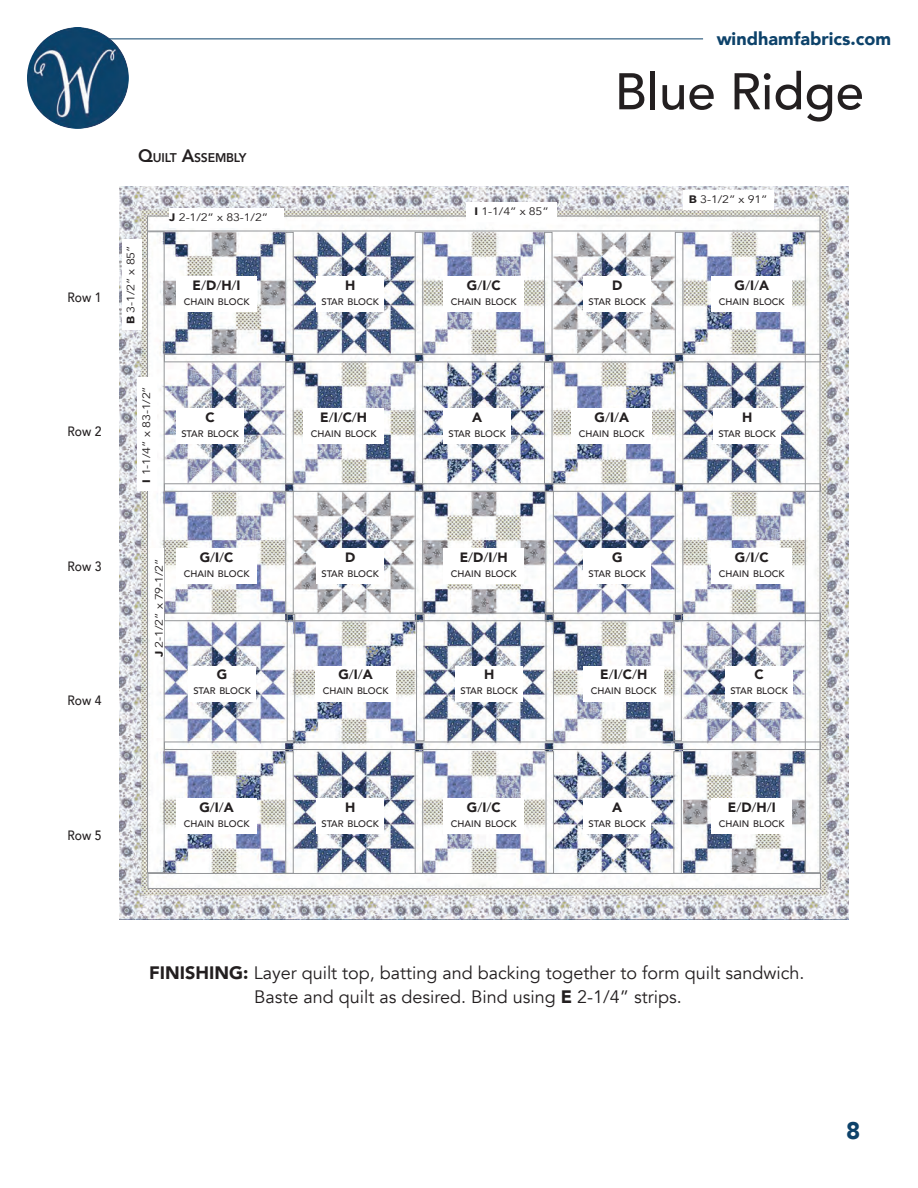
<style>
.page{position:relative;width:918px;height:1188px;background:#fff}
.page>*{position:absolute;margin:0;border:0;box-sizing:border-box;transform-origin:0 0}
.t1{font:500 51px "Avenir";color:#231f20}
.t2{font:900 24px "Avenir";color:#0d426a}
.t3{font:18px/24px "Avenir";color:#231f20}
.t4{font:900 18px "Avenir";color:#0d426a}
.t5{font:900 13.5px "Avenir";color:#231f20}
.t6{font:500 13.5px "Avenir";color:#231f20;scale:.9 1}
.t7{font:800 12.6px "Avenir";letter-spacing:-.015em;color:#231f20}
.t8{font:10.8px "Avenir";letter-spacing:-.01em;color:#231f20;scale:1.14 1}
.t9{font:500 9.45px "Avenir";color:#231f20}
.s1{font-size:18px}
.s2{font-weight:900}
.s3{font-weight:400}
</style>
<div class="page">
<img style="left:27px;top:27px;width:102px;height:102px;border-radius:51px">
<hr style="left:109px;top:39px;width:594px;height:1px;background:#0d426a">
<img style="left:120px;top:187px;width:729px;height:732px">
<div style="left:287px;top:614px;width:8px;height:127px;border:1px solid #939598"></div>
<div style="left:416px;top:614px;width:8px;height:127px;border:1px solid #939598"></div>
<div style="left:546px;top:614px;width:8px;height:127px;border:1px solid #939598"></div>
<div style="left:673px;top:614px;width:9px;height:127px;border:1px solid #939598"></div>
<div style="left:285px;top:491px;width:9px;height:122px;border:1px solid #939598"></div>
<div style="left:415px;top:491px;width:8px;height:122px;border:1px solid #939598"></div>
<div style="left:545px;top:491px;width:9px;height:122px;border:1px solid #939598"></div>
<div style="left:675px;top:491px;width:8px;height:122px;border:1px solid #939598"></div>
<div style="left:285px;top:751px;width:9px;height:123px;border:1px solid #939598"></div>
<div style="left:415px;top:751px;width:8px;height:123px;border:1px solid #939598"></div>
<div style="left:546px;top:751px;width:8px;height:123px;border:1px solid #939598"></div>
<div style="left:673px;top:751px;width:9px;height:123px;border:1px solid #939598"></div>
<div style="left:285px;top:232px;width:9px;height:122px;border:1px solid #939598"></div>
<div style="left:415px;top:232px;width:8px;height:122px;border:1px solid #939598"></div>
<div style="left:544px;top:232px;width:8px;height:122px;border:1px solid #939598"></div>
<div style="left:675px;top:232px;width:8px;height:122px;border:1px solid #939598"></div>
<div style="left:285px;top:362px;width:9px;height:122px;border:1px solid #939598"></div>
<div style="left:415px;top:362px;width:8px;height:122px;border:1px solid #939598"></div>
<div style="left:544px;top:362px;width:8px;height:122px;border:1px solid #939598"></div>
<div style="left:675px;top:362px;width:8px;height:122px;border:1px solid #939598"></div>
<div style="left:164px;top:354px;width:657px;height:8px;border:1px solid #939598"></div>
<div style="left:164px;top:483px;width:657px;height:9px;border:1px solid #939598"></div>
<div style="left:164px;top:613px;width:657px;height:8px;border:1px solid #939598"></div>
<div style="left:164px;top:742px;width:657px;height:8px;border:1px solid #939598"></div>
<div style="left:805px;top:231px;width:15px;height:642px;border:1px solid #939598"></div>
<div style="left:147px;top:231px;width:18px;height:642px;border:1px solid #939598"></div>
<div style="left:147px;top:216px;width:673px;height:15px;border:1px solid #939598"></div>
<div style="left:148px;top:873px;width:673px;height:16px;border:1px solid #939598"></div>
<div style="left:176px;top:276px;width:81px;height:35px;background:#fff"></div>
<div style="left:316px;top:276px;width:68px;height:35px;background:#fff"></div>
<div style="left:443px;top:276px;width:81px;height:35px;background:#fff"></div>
<div style="left:584px;top:276px;width:67px;height:35px;background:#fff"></div>
<div style="left:712px;top:276px;width:80px;height:35px;background:#fff"></div>
<div style="left:176px;top:549px;width:81px;height:35px;background:#fff"></div>
<div style="left:316px;top:549px;width:68px;height:35px;background:#fff"></div>
<div style="left:443px;top:549px;width:81px;height:35px;background:#fff"></div>
<div style="left:584px;top:549px;width:67px;height:35px;background:#fff"></div>
<div style="left:712px;top:549px;width:80px;height:35px;background:#fff"></div>
<div style="left:176px;top:798px;width:81px;height:35px;background:#fff"></div>
<div style="left:316px;top:798px;width:68px;height:35px;background:#fff"></div>
<div style="left:443px;top:798px;width:81px;height:35px;background:#fff"></div>
<div style="left:584px;top:798px;width:67px;height:35px;background:#fff"></div>
<div style="left:712px;top:798px;width:80px;height:35px;background:#fff"></div>
<div style="left:188px;top:666px;width:68px;height:35px;background:#fff"></div>
<div style="left:315px;top:666px;width:81px;height:35px;background:#fff"></div>
<div style="left:455px;top:666px;width:68px;height:35px;background:#fff"></div>
<div style="left:584px;top:666px;width:80px;height:35px;background:#fff"></div>
<div style="left:725px;top:666px;width:68px;height:35px;background:#fff"></div>
<div style="left:176px;top:409px;width:68px;height:35px;background:#fff"></div>
<div style="left:303px;top:409px;width:81px;height:35px;background:#fff"></div>
<div style="left:443px;top:409px;width:68px;height:35px;background:#fff"></div>
<div style="left:572px;top:409px;width:80px;height:35px;background:#fff"></div>
<div style="left:713px;top:409px;width:68px;height:35px;background:#fff"></div>
<div style="left:150px;top:548px;width:14px;height:109px;background:#fff"></div>
<div style="left:169px;top:208px;width:115px;height:20px;background:#fff"></div>
<div style="left:467px;top:202px;width:90px;height:20px;background:#fff"></div>
<div style="left:137px;top:377px;width:20px;height:114px;background:#fff"></div>
<div style="left:683px;top:190px;width:90px;height:20px;background:#fff"></div>
<div style="left:122px;top:240px;width:20px;height:90px;background:#fff"></div>
<h3 class="t6" style="left:68px;top:285px;width:39px">Row 1</h3>
<h3 class="t6" style="left:68px;top:420px;width:39px">Row 2</h3>
<h3 class="t7" style="left:138px;top:148px;width:110px"><span class="s1">Q</span>UILT <span class="s1">A</span>SSEMBLY</h3>
<p class="t8" style="left:124px;top:324px;width:71px;rotate:-90deg"><span class="s2">B</span> 3-1/2” x 85”</p>
<p class="t8" style="left:169px;top:211px;width:88px"><span class="s2">J</span> 2-1/2” x 83-1/2”</p>
<h3 class="t5" style="left:193px;top:274px;width:49px">E<span class="s3">/</span>D<span class="s3">/</span>H<span class="s3">/</span>I</h3>
<p class="t9" style="left:184px;top:293px;width:67px">CHAIN BLOCK</p>
<p class="t8" style="left:140px;top:483px;width:86px;rotate:-90deg"><span class="s2">I</span> 1-1/4” x 83-1/2”</p>
<h3 class="t5" style="left:205px;top:406px;width:11px">C</h3>
<p class="t9" style="left:181px;top:426px;width:59px">STAR BLOCK</p>
<h3 class="t6" style="left:68px;top:554px;width:39px">Row 3</h3>
<h3 class="t6" style="left:68px;top:689px;width:39px">Row 4</h3>
<p class="t8" style="left:153px;top:657px;width:88px;rotate:-90deg"><span class="s2">J</span> 2-1/2” x 79-1/2”</p>
<h3 class="t5" style="left:200px;top:546px;width:35px">G<span class="s3">/</span>I<span class="s3">/</span>C</h3>
<p class="t9" style="left:184px;top:566px;width:67px">CHAIN BLOCK</p>
<h3 class="t5" style="left:217px;top:663px;width:12px">G</h3>
<p class="t9" style="left:193px;top:683px;width:59px">STAR BLOCK</p>
<h3 class="t6" style="left:68px;top:824px;width:39px">Row 5</h3>
<h3 class="t5" style="left:199px;top:795px;width:36px">G<span class="s3">/</span>I<span class="s3">/</span>A</h3>
<p class="t9" style="left:184px;top:815px;width:67px">CHAIN BLOCK</p>
<h3 class="t5" style="left:345px;top:274px;width:12px">H</h3>
<p class="t9" style="left:321px;top:293px;width:59px">STAR BLOCK</p>
<h3 class="t5" style="left:320px;top:406px;width:48px">E<span class="s3">/</span>I<span class="s3">/</span>C<span class="s3">/</span>H</h3>
<p class="t9" style="left:311px;top:426px;width:67px">CHAIN BLOCK</p>
<h3 class="t5" style="left:345px;top:546px;width:12px">D</h3>
<p class="t9" style="left:321px;top:566px;width:59px">STAR BLOCK</p>
<h3 class="t5" style="left:338px;top:663px;width:36px">G<span class="s3">/</span>I<span class="s3">/</span>A</h3>
<p class="t9" style="left:323px;top:683px;width:67px">CHAIN BLOCK</p>
<h3 class="t5" style="left:345px;top:795px;width:12px">H</h3>
<p class="t9" style="left:321px;top:815px;width:59px">STAR BLOCK</p>
<p class="t8" style="left:474px;top:204px;width:67px"><span class="s2">I</span> 1-1/4” x 85”</p>
<h3 class="t5" style="left:467px;top:274px;width:35px">G<span class="s3">/</span>I<span class="s3">/</span>C</h3>
<p class="t9" style="left:451px;top:293px;width:67px">CHAIN BLOCK</p>
<h3 class="t4" style="left:717px;top:23px;width:176px">windhamfabrics.com</h3>
<h1 class="t1" style="left:615px;top:47px;width:251px">Blue Ridge</h1>
<h3 class="t5" style="left:612px;top:274px;width:12px">D</h3>
<p class="t9" style="left:589px;top:293px;width:59px">STAR BLOCK</p>
<p class="t8" style="left:689px;top:193px;width:71px"><span class="s2">B</span> 3-1/2” x 91”</p>
<h3 class="t5" style="left:735px;top:274px;width:36px">G<span class="s3">/</span>I<span class="s3">/</span>A</h3>
<p class="t9" style="left:719px;top:293px;width:67px">CHAIN BLOCK</p>
<h3 class="t5" style="left:472px;top:406px;width:12px">A</h3>
<p class="t9" style="left:448px;top:426px;width:59px">STAR BLOCK</p>
<h3 class="t5" style="left:595px;top:406px;width:36px">G<span class="s3">/</span>I<span class="s3">/</span>A</h3>
<p class="t9" style="left:579px;top:426px;width:67px">CHAIN BLOCK</p>
<h3 class="t5" style="left:742px;top:406px;width:12px">H</h3>
<p class="t9" style="left:718px;top:426px;width:59px">STAR BLOCK</p>
<h3 class="t5" style="left:460px;top:546px;width:49px">E<span class="s3">/</span>D<span class="s3">/</span>I<span class="s3">/</span>H</h3>
<p class="t9" style="left:451px;top:566px;width:67px">CHAIN BLOCK</p>
<h3 class="t5" style="left:612px;top:546px;width:12px">G</h3>
<p class="t9" style="left:589px;top:566px;width:59px">STAR BLOCK</p>
<h3 class="t5" style="left:735px;top:546px;width:35px">G<span class="s3">/</span>I<span class="s3">/</span>C</h3>
<p class="t9" style="left:719px;top:566px;width:67px">CHAIN BLOCK</p>
<h3 class="t5" style="left:484px;top:663px;width:12px">H</h3>
<p class="t9" style="left:460px;top:683px;width:59px">STAR BLOCK</p>
<h3 class="t5" style="left:600px;top:663px;width:48px">E<span class="s3">/</span>I<span class="s3">/</span>C<span class="s3">/</span>H</h3>
<p class="t9" style="left:591px;top:683px;width:67px">CHAIN BLOCK</p>
<h3 class="t5" style="left:755px;top:663px;width:11px">C</h3>
<p class="t9" style="left:730px;top:683px;width:59px">STAR BLOCK</p>
<h3 class="t5" style="left:467px;top:795px;width:35px">G<span class="s3">/</span>I<span class="s3">/</span>C</h3>
<p class="t9" style="left:451px;top:815px;width:67px">CHAIN BLOCK</p>
<h3 class="t5" style="left:612px;top:795px;width:12px">A</h3>
<p class="t9" style="left:589px;top:815px;width:59px">STAR BLOCK</p>
<h3 class="t5" style="left:728px;top:795px;width:49px">E<span class="s3">/</span>D<span class="s3">/</span>H<span class="s3">/</span>I</h3>
<p class="t9" style="left:719px;top:815px;width:67px">CHAIN BLOCK</p>
<h3 class="t3" style="left:254px;top:961px;width:552px;text-indent:-105px"><span class="s2">FINISHING:</span> Layer quilt top, batting and backing together to form quilt sandwich.<br>Baste and quilt as desired. Bind using <span class="s2">E</span> 2-1/4” strips.</h3>
<h2 class="t2" style="left:846px;top:1110px;width:16px">8</h2>
</div>
